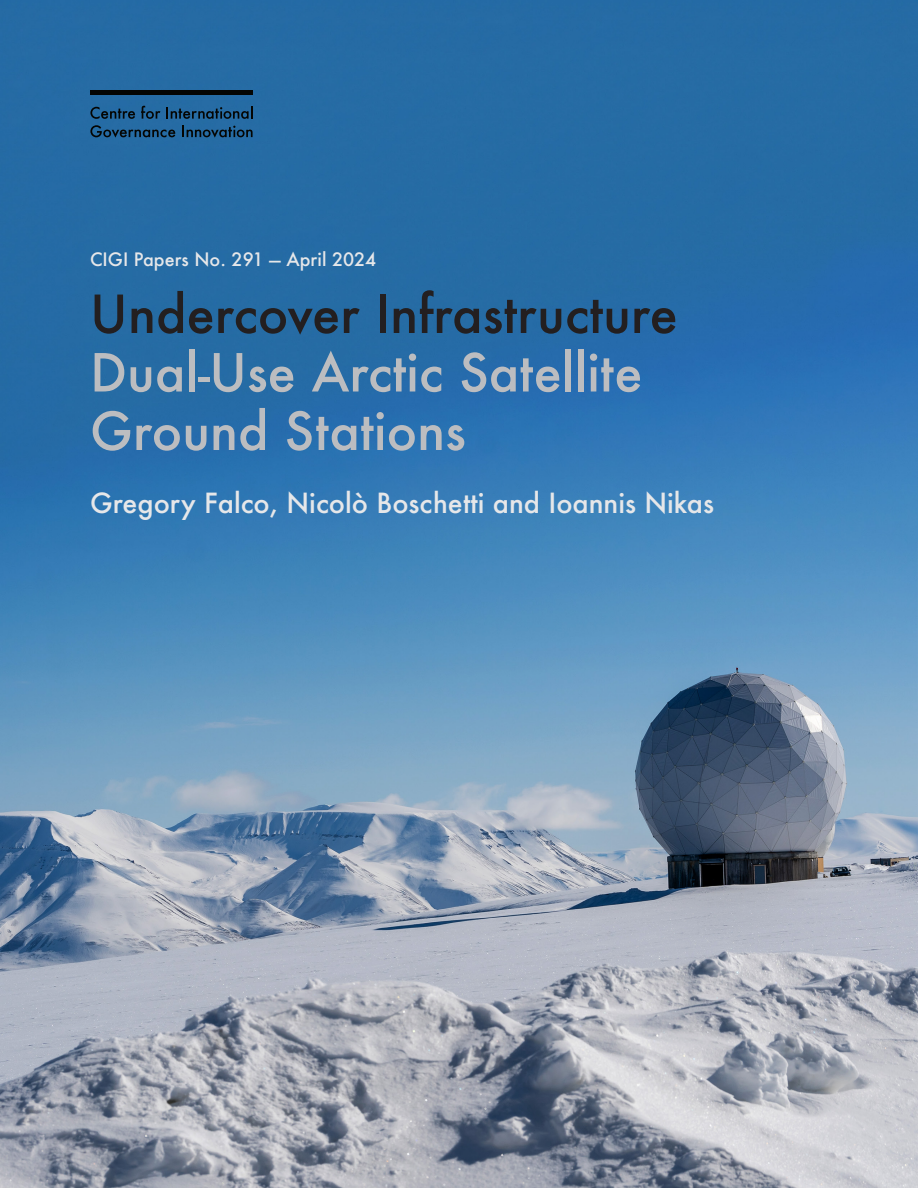
<style>
.page{position:relative;width:918px;height:1188px;background:#fff}
.page>*{position:absolute;margin:0;border:0;box-sizing:border-box;transform-origin:0 0}
.CIGI_Cover_Title{font:500 51px/58.5px "Futura";color:#bcbdc0}
.CIGI_Cover_Author{font:500 27px "Futura";color:#e6e7e9}
.CIGI_Cover_Date{font:500 18px "Futura";color:#e6e7e9}
.s1{color:#231f20}
</style>
<div class="page">
<img style="left:0;top:0;width:918px;height:1188px">
<svg style="left:90px;top:107px;width:45px;height:12px"></svg>
<svg style="left:141px;top:106px;width:19px;height:13px"></svg>
<svg style="left:166px;top:106px;width:86px;height:13px"></svg>
<svg style="left:90px;top:125px;width:85px;height:13px"></svg>
<svg style="left:182px;top:125px;width:71px;height:13px"></svg>
<div style="left:90px;top:90px;width:163px;height:5px;background:#040503"></div>
<p class="CIGI_Cover_Date" style="left:90px;top:246px;width:288px">CIGI Papers No. 291 — April 2024</p>
<p class="CIGI_Cover_Title" style="left:90px;top:284px;width:589px"><span class="s1">Undercover Infrastructure<br></span>Dual-Use Arctic Satellite<br>Ground Stations</p>
<p class="CIGI_Cover_Author" style="left:90px;top:484px;width:626px">Gregory Falco, Nicolò Boschetti and Ioannis Nikas</p>
</div>
